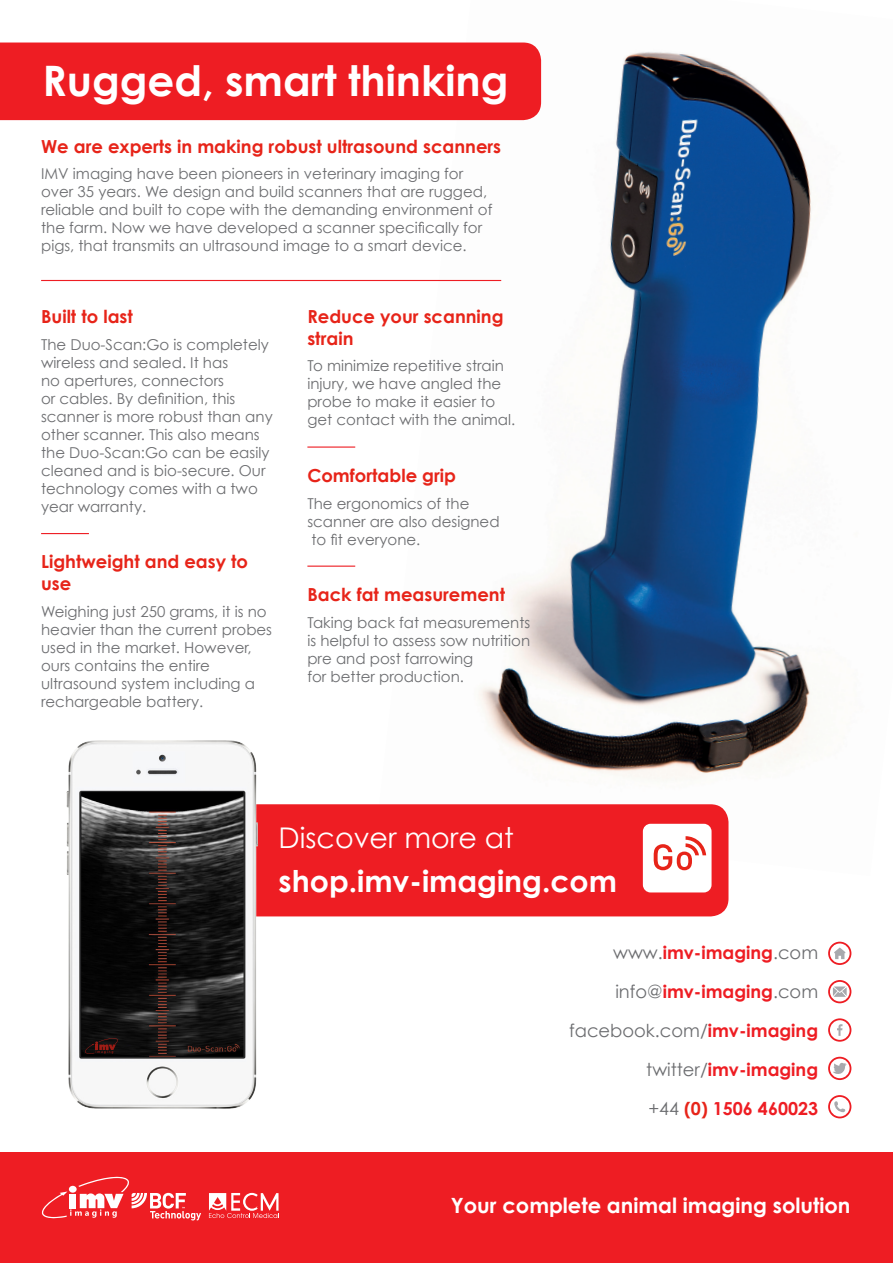
<style>
.page{position:relative;width:893px;height:1263px;background:#fff}
.page>*{position:absolute;margin:0;border:0;box-sizing:border-box;transform-origin:0 0}
.t1{font:700 42px "Century Gothic";color:#fff}
.t2{font:700 30px "Century Gothic";color:#fff}
.t3{font:28.5px "Century Gothic";color:#fff}
.t4{font:700 21px "Century Gothic";color:#fff}
.t5{font:700 18px/21.6px "Century Gothic";color:#e72419}
.t6{font:700 17.85px "Century Gothic";color:#ee1d23}
.t7{font:17.85px "Century Gothic";color:#6c6d70}
.t8{font:15px/18px "Century Gothic";color:#6c6d70}
.s1{font-weight:400;color:#6c6d70}
.s2{font-weight:700;color:#ee1d23}
.s3{color:#e72419}
</style>
<div class="page">
<img style="left:377px;top:42px;width:434px;height:834px">
<svg style="left:828px;top:1018px;width:23px;height:24px"></svg>
<svg style="left:828px;top:942px;width:23px;height:23px"></svg>
<svg style="left:828px;top:980px;width:23px;height:23px"></svg>
<svg style="left:828px;top:1057px;width:23px;height:23px"></svg>
<svg style="left:828px;top:1095px;width:23px;height:23px"></svg>
<div style="left:0;top:43px;width:541px;height:77px;background:#ee1d23"></div>
<div style="left:107px;top:804px;width:621px;height:112px;background:#ee1d23;border-radius:18px"></div>
<div style="left:643px;top:824px;width:69px;height:68px;background:#fff;border-radius:8px"></div>
<svg style="left:654px;top:836px;width:52px;height:34px"></svg>
<hr style="left:41px;top:280px;width:460px;height:1px;background:#ee1d23">
<hr style="left:41px;top:533px;width:48px;height:1px;background:#ee1d23">
<hr style="left:307px;top:566px;width:48px;height:1px;background:#ee1d23">
<hr style="left:307px;top:446px;width:48px;height:2px;background:#ee1d23">
<div style="left:0;top:1152px;width:893px;height:111px;background:#ee1d23"></div>
<svg style="left:42px;top:1177px;width:159px;height:43px"></svg>
<svg style="left:209px;top:1193px;width:70px;height:25px"></svg>
<img style="left:66px;top:740px;width:201px;height:369px">
<svg style="left:84px;top:1037px;width:34px;height:17px"></svg>
<p class="t1" style="left:43px;top:54px;width:467px">Rugged, smart thinking</p>
<p class="t5" style="left:41px;top:135px;width:462px">We are experts in making robust ultrasound scanners</p>
<p class="t8" style="left:41px;top:165px;width:453px">IMV imaging have been pioneers in veterinary imaging for over 35 years. We design and build scanners that are rugged, reliable and built to cope with the demanding environment of the farm. Now we have developed a scanner specifically for pigs, that transmits an ultrasound image to a smart device.</p>
<p class="t5" style="left:41px;top:305px;width:93px">Built to last</p>
<p class="t8" style="left:41px;top:335px;width:233px">The Duo-Scan:Go is completely wireless and sealed. It has<br>no apertures, connectors<br>or cables. By definition, this scanner is more robust than any other scanner. This also means the Duo-Scan:Go can be easily cleaned and is bio-secure. Our technology comes with a two year warranty.</p>
<p class="t5" style="left:41px;top:551px;width:208px">Lightweight and easy to use</p>
<p class="t8" style="left:41px;top:602px;width:233px">Weighing just 250 grams, it is no heavier than the current probes used in the market. However, ours contains the entire ultrasound system including a rechargeable battery.</p>
<p class="t5" style="left:307px;top:305px;width:198px">Reduce your scanning strain</p>
<p class="t8" style="left:307px;top:357px;width:209px">To minimize repetitive strain injury, we have angled the probe to make it easier to get contact with the animal.</p>
<p class="t5" style="left:307px;top:464px;width:150px">Comfortable grip</p>
<p class="t8" style="left:307px;top:494px;width:194px">The ergonomics of the scanner are also designed to fit everyone.</p>
<p class="t5" style="left:307px;top:583px;width:199px">Back fat measurement</p>
<p class="t8" style="left:307px;top:613px;width:224px">Taking back fat measurements is helpful to assess sow nutrition pre and post farrowing<br>for better production.</p>
<p class="t3" style="left:279px;top:820px;width:237px">Discover more at</p>
<p class="t2" style="left:279px;top:863px;width:340px">shop.imv-imaging.com</p>
<p class="t6" style="left:613px;top:941px;width:207px"><span class="s1">www.</span>imv-imaging<span class="s1">.com</span></p>
<p class="t6" style="left:615px;top:980px;width:204px"><span class="s1">info@</span>imv-imaging<span class="s1">.com</span></p>
<p class="t7" style="left:569px;top:1019px;width:250px">facebook.com/<span class="s2">imv-imaging</span></p>
<p class="t6" style="left:646px;top:1058px;width:173px"><span class="s1">twitter/</span>imv-imaging</p>
<p class="t6" style="left:648px;top:1097px;width:171px"><span class="s1">+44</span> <span class="s3">(0)</span> 1506 460023</p>
<p class="t4" style="left:451px;top:1192px;width:401px">Your complete animal imaging solution</p>
</div>
